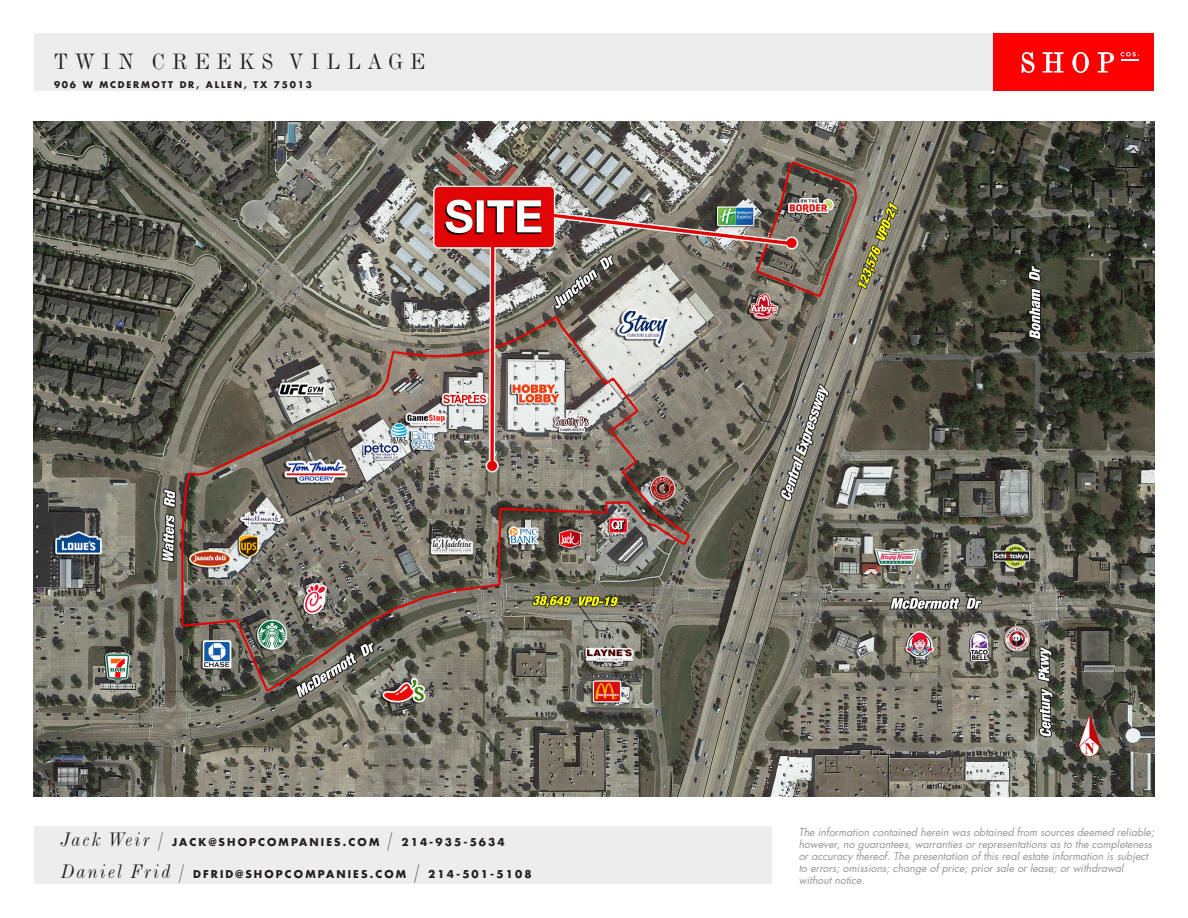
<style>
.page{position:relative;width:1188px;height:918px;background:#fff}
.page>*{position:absolute;margin:0;border:0;box-sizing:border-box;transform-origin:0 0}
.t1{font:condensed 24px "Modern MT Std";letter-spacing:.28em;color:#231f20}
.t2{font:italic 10.5px/12px "Futura Std";color:#939598}
.t3{font:700 10.5px "Futura Std";letter-spacing:.2em;color:#231f20}
.t4{font:700 9px "Futura Std";letter-spacing:.2em;color:#231f20}
.s1{font-family:"Modern MT Std";font-weight:400;font-style:italic;font-stretch:condensed;font-size:21px}
</style>
<div class="page">
<div style="left:993px;top:34px;width:161px;height:57px;background:#f00"></div>
<svg style="left:1022px;top:52px;width:12px;height:21px"></svg>
<svg style="left:1043px;top:52px;width:21px;height:20px"></svg>
<svg style="left:1072px;top:52px;width:17px;height:21px"></svg>
<svg style="left:1098px;top:52px;width:16px;height:20px"></svg>
<svg style="left:1121px;top:52px;width:18px;height:8px"></svg>
<div style="left:34px;top:34px;width:959px;height:57px;background:#ededed"></div>
<div style="left:34px;top:826px;width:738px;height:57px;background:#ededed"></div>
<img style="left:34px;top:122px;width:1120px;height:674px">
<h1 class="t1" style="left:54px;top:48px;width:372px">TWIN CREEKS VILLAGE</h1>
<p class="t4" style="left:54px;top:79px;width:259px">906 W MCDERMOTT DR, ALLEN, TX 75013</p>
<p class="t3" style="left:61px;top:835px;width:446px"><span class="s1">Jack Weir /</span> JACK@SHOPCOMPANIES.COM <span class="s1">/</span> 214-935-5634</p>
<p class="t3" style="left:61px;top:867px;width:472px"><span class="s1">Daniel Frid /</span> DFRID@SHOPCOMPANIES.COM <span class="s1">/</span> 214-501-5108</p>
<p class="t2" style="left:799px;top:826px;width:357px">The information contained herein was obtained from sources deemed reliable; however, no guarantees, warranties or representations as to the completeness or accuracy thereof. The presentation of this real estate information is subject to errors; omissions; change of price; prior sale or lease; or withdrawal without notice.</p>
</div>
